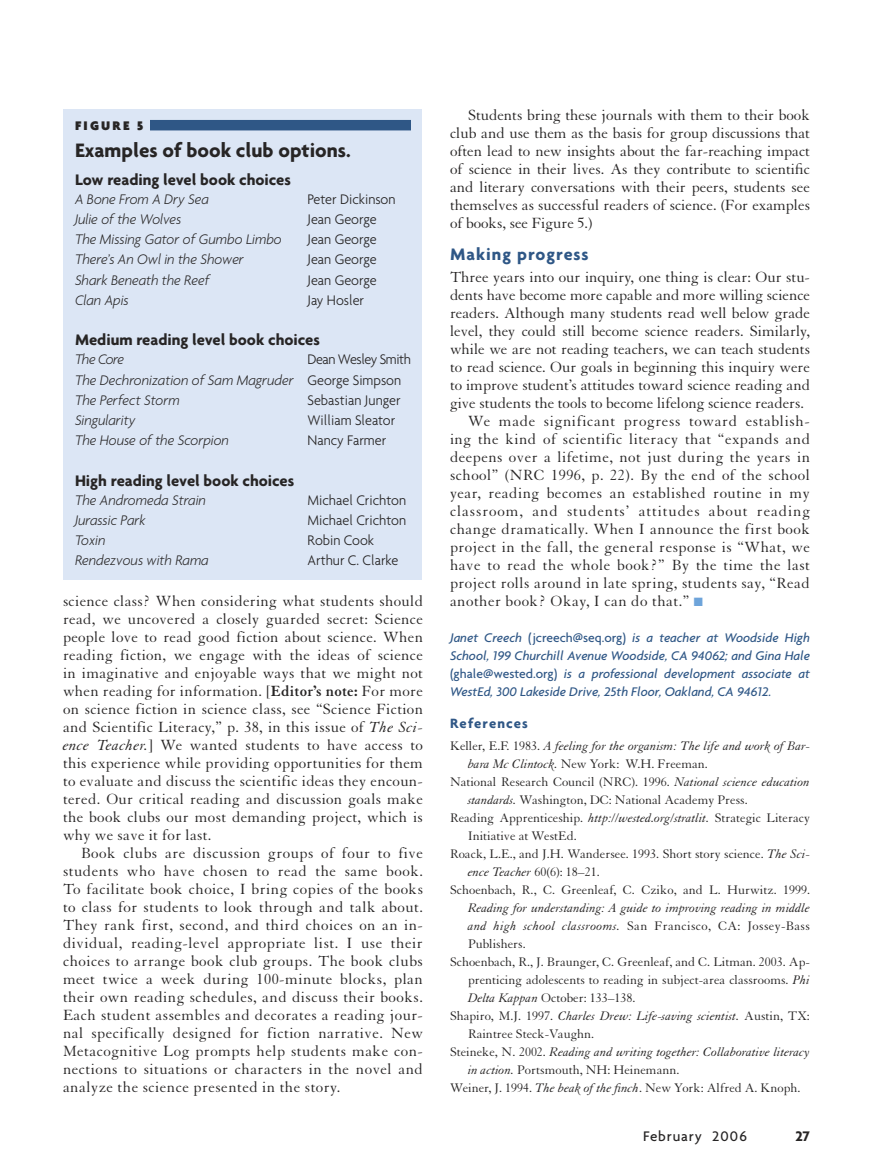
<style>
.page{position:relative;width:891px;height:1175px;background:#fff}
.page>*{position:absolute;margin:0;border:0;box-sizing:border-box;transform-origin:0 0}
.fig_title{font:700 21px "Agenda";color:#272525}
.sub{font:700 18px "Agenda";letter-spacing:.055em;color:#2f5786}
.fig_label{font:700 16.5px "Agenda";color:#272525}
.body{font:16.05px/18px "Granjon";letter-spacing:.03em;color:#272525;text-align:justify}
.body_1{font:16.05px/18px "Granjon";letter-spacing:.01em;color:#272525;text-align:justify}
.fig_text{font:italic 300 15px "Agenda";color:#272525;scale:.95 1}
.fig_text-2{font:300 15px "Agenda";color:#272525;scale:.95 1}
.fig_text-3{font:300 15px "Agenda";letter-spacing:-.03em;color:#272525;scale:.95 1}
.t1{font:500 15px "Agenda";letter-spacing:.055em;color:#272525}
.t2{font:700 15px "Agenda";color:#272525}
.ref{font:700 14.55px "Agenda";letter-spacing:.08em;color:#2f5786}
.hang{font:13.5px/18px "Granjon";color:#272525}
.bio{font:italic 500 13.5px/18px "Agenda";color:#2f5786;text-align:justify}
.hang-2{font:italic 13.5px/18px "Granjon";color:#272525}
.fig{font:900 13.5px "Agenda";letter-spacing:.165em;color:#272525}
.s1{font-style:normal}
.s2{font-weight:700}
.s3{font-style:italic}
.s4{color:#6ea4da}
</style>
<div class="page">
<div style="left:64px;top:109px;width:358px;height:470px;background:#dce6f5"></div>
<div style="left:150px;top:120px;width:261px;height:10px;background:#2f5786"></div>
<p class="fig" style="left:75px;top:117px;width:70px">FIGURE 5</p>
<p class="fig_title" style="left:75px;top:138px;width:277px">Examples of book club options.</p>
<p class="fig_label" style="left:75px;top:169px;width:217px">Low reading level book choices</p>
<p class="fig_text" style="left:75px;top:190px;width:142px">A Bone From A Dry Sea</p>
<p class="fig_text-2" style="left:307px;top:190px;width:94px">Peter Dickinson</p>
<p class="fig_text" style="left:75px;top:210px;width:113px">Julie of the Wolves</p>
<p class="fig_text-2" style="left:308px;top:210px;width:74px">Jean George</p>
<p class="fig_text" style="left:75px;top:231px;width:219px">The Missing Gator of Gumbo Limbo</p>
<p class="fig_text-2" style="left:307px;top:230px;width:74px">Jean George</p>
<p class="fig_text" style="left:75px;top:251px;width:179px">There’s An Owl in the Shower</p>
<p class="fig_text-2" style="left:308px;top:251px;width:74px">Jean George</p>
<p class="fig_text" style="left:75px;top:271px;width:143px">Shark Beneath the Reef</p>
<p class="fig_text-2" style="left:307px;top:271px;width:74px">Jean George</p>
<p class="fig_text" style="left:75px;top:291px;width:58px">Clan Apis</p>
<p class="fig_text-2" style="left:308px;top:291px;width:61px">Jay Hosler</p>
<p class="fig_label" style="left:75px;top:330px;width:246px">Medium reading level book choices</p>
<p class="fig_text" style="left:75px;top:351px;width:53px">The Core</p>
<p class="fig_text-3" style="left:307px;top:350px;width:110px">Dean Wesley Smith</p>
<p class="fig_text" style="left:75px;top:371px;width:345px">The Dechronization of Sam Magruder <span class="s1">George Simpson</span></p>
<p class="fig_text" style="left:75px;top:391px;width:112px">The Perfect Storm</p>
<p class="fig_text-2" style="left:308px;top:391px;width:99px">Sebastian Junger</p>
<p class="fig_text" style="left:75px;top:411px;width:65px">Singularity</p>
<p class="fig_text-2" style="left:308px;top:411px;width:94px">William Sleator</p>
<p class="fig_text" style="left:75px;top:432px;width:164px">The House of the Scorpion</p>
<p class="fig_text-2" style="left:307px;top:431px;width:84px">Nancy Farmer</p>
<p class="fig_label" style="left:75px;top:470px;width:221px">High reading level book choices</p>
<p class="fig_text" style="left:75px;top:491px;width:139px">The Andromeda Strain</p>
<p class="fig_text-2" style="left:308px;top:491px;width:105px">Michael Crichton</p>
<p class="fig_text" style="left:75px;top:511px;width:76px">Jurassic Park</p>
<p class="fig_text-2" style="left:308px;top:511px;width:105px">Michael Crichton</p>
<p class="fig_text" style="left:75px;top:531px;width:34px">Toxin</p>
<p class="fig_text-2" style="left:308px;top:531px;width:72px">Robin Cook</p>
<p class="fig_text" style="left:75px;top:552px;width:142px">Rendezvous with Rama</p>
<p class="fig_text-2" style="left:308px;top:551px;width:97px">Arthur C. Clarke</p>
<p class="body_1" style="left:63px;top:592px;width:362px">science class? When considering what students should read, we uncovered a closely guarded secret: Science people love to read good fiction about science. When reading fiction, we engage with the ideas of science in imaginative and enjoyable ways that we might not when reading for information. [<span class="s2">Editor’s note:</span> For more on science fiction in science class, see “Science Fiction and Scientific Literacy,” p. 38, in this issue of <span class="s3">The Sci&shy;ence Teacher.</span>] We wanted students to have access to this experience while providing opportunities for them to evaluate and discuss the scientific ideas they encoun&shy;tered. Our critical reading and discussion goals make the book clubs our most demanding project, which is why we save it for last.</p>
<p class="body" style="left:63px;top:844px;width:362px;text-indent:18px">Book clubs are discussion groups of four to five students who have chosen to read the same book.<br>To facilitate book choice, I bring copies of the books to class for students to look through and talk about.<br>They rank first, second, and third choices on an in&shy;dividual, reading-level appropriate list. I use their choices to arrange book club groups. The book clubs meet twice a week during 100-minute blocks, plan their own reading schedules, and discuss their books.<br>Each student assembles and decorates a reading jour&shy;nal specifically designed for fiction narrative. New Metacognitive Log prompts help students make con&shy;nections to situations or characters in the novel and analyze the science presented in the story.</p>
<p class="body" style="left:450px;top:106px;width:362px;text-indent:18px">Students bring these journals with them to their book club and use them as the basis for group discussions that often lead to new insights about the far-reaching impact of science in their lives. As they contribute to scientific and literary conversations with their peers, students see themselves as successful readers of science. (For examples of books, see Figure 5.)</p>
<p class="sub" style="left:450px;top:243px;width:140px">Making progress</p>
<p class="body_1" style="left:450px;top:268px;width:362px">Three years into our inquiry, one thing is clear: Our stu&shy;dents have become more capable and more willing science readers. Although many students read well below grade level, they could still become science readers. Similarly, while we are not reading teachers, we can teach students to read science. Our goals in beginning this inquiry were to improve student’s attitudes toward science reading and give students the tools to become lifelong science readers.</p>
<p class="body" style="left:450px;top:412px;width:362px;text-indent:18px">We made significant progress toward establish&shy;ing the kind of scientific literacy that “expands and deepens over a lifetime, not just during the years in school” (NRC 1996, p. 22). By the end of the school year, reading becomes an established routine in my classroom, and students’ attitudes about reading change dramatically. When I announce the first book project in the fall, the general response is “What, we have to read the whole book?” By the time the last project rolls around in late spring, students say, “Read another book? Okay, I can do that.” <span class="s4">■</span></p>
<p class="bio" style="left:450px;top:628px;width:362px">Janet Creech <span class="s1">(jcreech@seq.org)</span> is a teacher at Woodside High School, 199 Churchill Avenue Woodside, CA 94062; and Gina Hale <span class="s1">(ghale@wested.org)</span> is a professional development associate at WestEd, 300 Lakeside Drive, 25th Floor, Oakland, CA 94612.</p>
<p class="ref" style="left:450px;top:714px;width:79px">References</p>
<p class="hang-2" style="left:468px;top:737px;width:343px;text-indent:-18px"><span class="s1">Keller, E.F. 1983.</span> A feeling for the organism: The life and work of Bar&shy;bara Mc Clintock. <span class="s1">New York: W.H. Freeman.</span></p>
<p class="hang" style="left:468px;top:773px;width:344px;text-indent:-18px">National Research Council (NRC). 1996. <span class="s3">National science education standards.</span> Washington, DC: National Academy Press.</p>
<p class="hang" style="left:468px;top:809px;width:343px;text-indent:-18px">Reading Apprenticeship. <span class="s3">http://wested.org/stratlit.</span> Strategic Literacy<br>Initiative at WestEd.</p>
<p class="hang" style="left:468px;top:845px;width:343px;text-indent:-18px">Roack, L.E., and J.H. Wandersee. 1993. Short story science. <span class="s3">The Sci&shy;ence Teacher</span> 60(6): 18–21.</p>
<p class="hang" style="left:468px;top:881px;width:344px;text-align:justify;text-indent:-18px">Schoenbach, R., C. Greenleaf, C. Cziko, and L. Hurwitz. 1999.<br><span class="s3">Reading for understanding: A guide to improving reading in middle and high school classrooms.</span> San Francisco, CA: Jossey-Bass Publishers.</p>
<p class="hang" style="left:468px;top:953px;width:344px;text-align:justify;text-indent:-18px">Schoenbach, R., J. Braunger, C. Greenleaf, and C. Litman. 2003. Ap&shy;prenticing adolescents to reading in subject-area classrooms. <span class="s3">Phi Delta Kappan</span> October: 133–138.</p>
<p class="hang" style="left:468px;top:1007px;width:343px;text-indent:-18px">Shapiro, M.J. 1997. <span class="s3">Charles Drew: Life-saving scientist.</span> Austin, TX:<br>Raintree Steck-Vaughn.</p>
<p class="hang-2" style="left:468px;top:1043px;width:344px;text-indent:-18px"><span class="s1">Steineke, N. 2002.</span> Reading and writing together: Collaborative literacy in action. <span class="s1">Portsmouth, NH: Heinemann.</span></p>
<p class="hang" style="left:450px;top:1079px;width:352px">Weiner, J. 1994. <span class="s3">The beak of the finch</span>. New York: Alfred A. Knoph.</p>
<p class="t1" style="left:643px;top:1126px;width:105px">February 2006</p>
<p class="t2" style="left:795px;top:1126px;width:16px">27</p>
</div>
